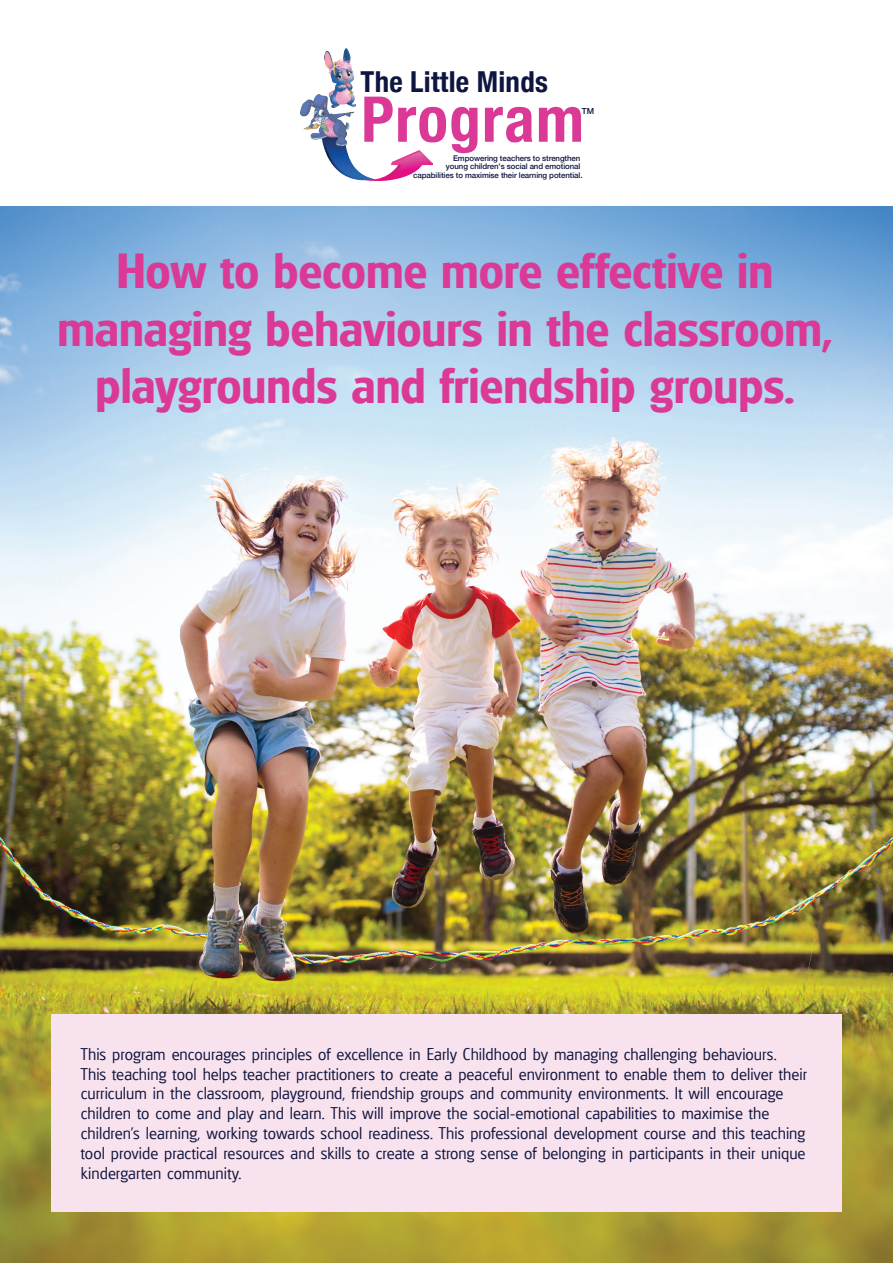
<style>
.page{position:relative;width:893px;height:1263px;background:#fff}
.page>*{position:absolute;margin:0;border:0;box-sizing:border-box;transform-origin:0 0}
.t1{font:700 condensed 63.15px "Helvetica Neue";letter-spacing:.02em;color:#da3996}
.t2{font:700 48px/57.6px "Glasgow";color:#da3996;text-align:center}
.t3{font:700 condensed 28.95px "Helvetica Neue";letter-spacing:.01em;color:#0e153f}
.t4{font:300 16.5px/19.8px "Glasgow";letter-spacing:.005em;color:#0e153f}
.t5{font:500 8.25px "Helvetica Neue";color:#0e153f}
.t6{font:500 7.8px/8.4px "Helvetica Neue";letter-spacing:-.01em;color:#0e153f;text-align:right}
</style>
<div class="page">
<img style="left:0;top:206px;width:893px;height:1057px">
<img style="left:323px;top:146px;width:109px;height:35px">
<img style="left:301px;top:95px;width:52px;height:51px">
<img style="left:324px;top:49px;width:31px;height:59px">
<div style="left:51px;top:1014px;width:791px;height:198px;background:#f8e2ed"></div>
<h3 class="t3" style="left:361px;top:58px;width:189px">The Little Minds</h3>
<h1 class="t1" style="left:361px;top:67px;width:224px">Program</h1>
<p class="t5" style="left:582px;top:105px;width:14px">TM</p>
<p class="t6" style="left:413px;top:153px;width:171px">Empowering teachers to strengthen<br>young children's social and emotional capabilities to maximise their learning potential.</p>
<h2 class="t2" style="left:58px;top:242px;width:776px">How to become more effective in managing behaviours in the classroom, playgrounds and friendship groups.</h2>
<p class="t4" style="left:81px;top:1044px;width:727px">This program encourages principles of excellence in Early Childhood by managing challenging behaviours.<br>This teaching tool helps teacher practitioners to create a peaceful environment to enable them to deliver their curriculum in the classroom, playground, friendship groups and community environments. It will encourage children to come and play and learn. This will improve the social-emotional capabilities to maximise the children’s learning, working towards school readiness. This professional development course and this teaching tool provide practical resources and skills to create a strong sense of belonging in participants in their unique kindergarten community.</p>
</div>
